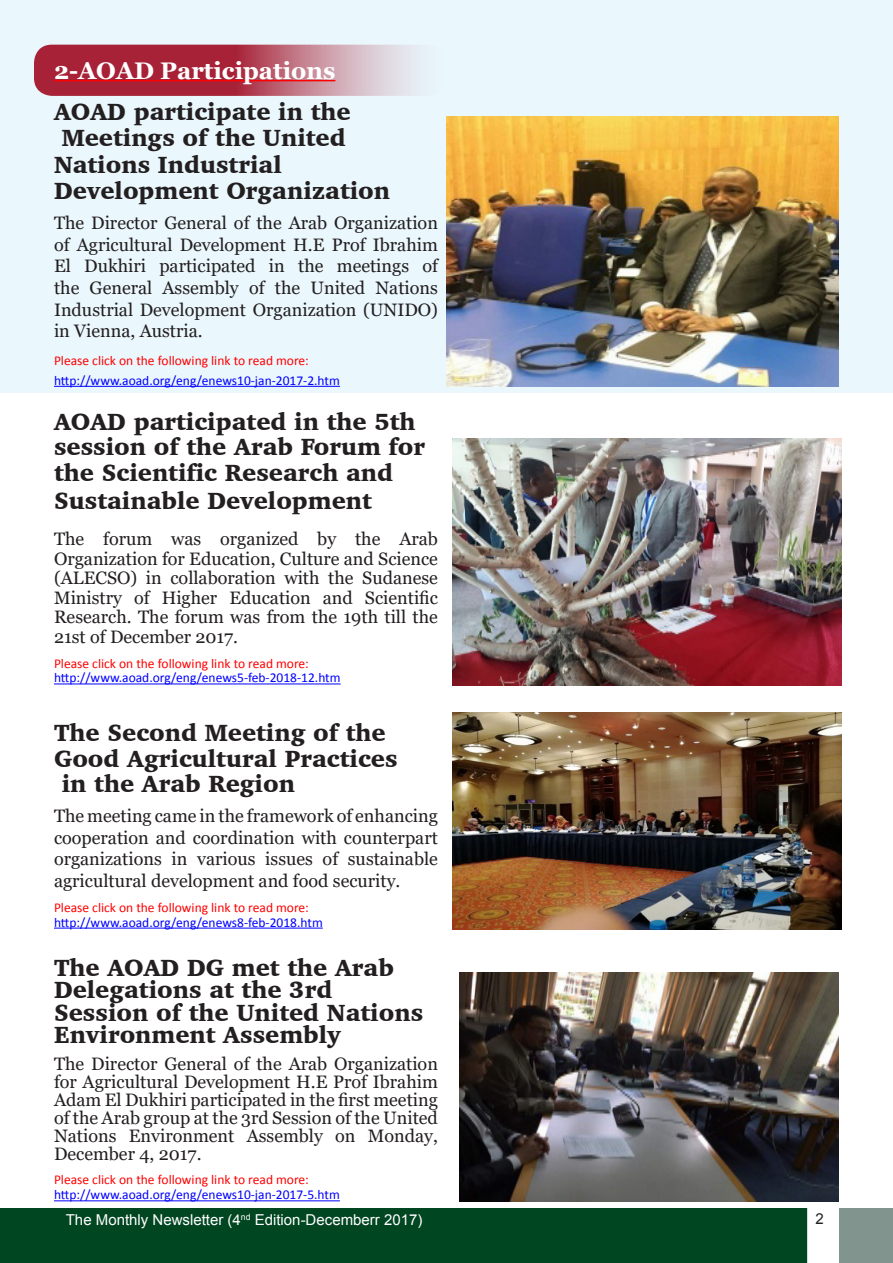
<style>
.page{position:relative;width:893px;height:1263px;background:#fff}
.page>*{position:absolute;margin:0;border:0;box-sizing:border-box;transform-origin:0 0}
.t1{font:900 24px/25.5px "Charter BT";color:#231f20}
.t2{font:700 24px "Georgia";color:#fff}
.t3{font:18px/21.6px "Georgia";color:#231f20;text-align:justify}
.t4{font:15px "Arial";color:#fff}
.t5{font:15px "Arial";color:#231f20}
.t6{font:13.5px "Calibri";color:#00f}
.t7{font:13.5px "Calibri";color:#f00}
</style>
<div class="page">
<div style="left:0;top:1208px;width:807px;height:55px;background:#004621"></div>
<div style="left:839px;top:1209px;width:54px;height:54px;background:#81958e"></div>
<div style="left:0;top:0;width:893px;height:392px;background:#eaf7fd"></div>
<svg style="left:34px;top:45px;width:412px;height:51px;background:#bc6373"></svg>
<hr style="left:54px;top:80px;width:281px;height:1px;background:#f00">
<hr style="left:54px;top:386px;width:286px;height:1px;background:#00f">
<hr style="left:54px;top:683px;width:287px;height:1px;background:#00f">
<hr style="left:54px;top:928px;width:269px;height:1px;background:#00f">
<hr style="left:54px;top:1200px;width:286px;height:1px;background:#00f">
<img style="left:446px;top:117px;width:393px;height:270px">
<img style="left:452px;top:439px;width:389px;height:247px">
<img style="left:452px;top:712px;width:389px;height:217px">
<img style="left:459px;top:973px;width:380px;height:229px">
<p class="t2" style="left:54px;top:55px;width:283px">2-AOAD Participations</p>
<p class="t1" style="left:54px;top:98px;width:298px">AOAD participate in the</p>
<p class="t1" style="left:54px;top:124px;width:338px;line-height:26.4px;text-indent:8px">Meetings of the United<br>Nations Industrial<br>Development Organization</p>
<p class="t3" style="left:54px;top:213px;width:385px">The Director General of the Arab Organization of Agricultural Development H.E Prof Ibrahim El Dukhiri participated in the meetings of the General Assembly of the United Nations Industrial Development Organization (UNIDO) in Vienna, Austria.</p>
<p class="t7" style="left:54px;top:352px;width:256px">Please click on the following link to read more:</p>
<p class="t6" style="left:54px;top:372px;width:287px">http://www.aoad.org/eng/enews10-jan-2017-2.htm</p>
<p class="t1" style="left:54px;top:408px;width:373px">AOAD participated in the 5th session of the Arab Forum for the Scientific Research and</p>
<p class="t1" style="left:54px;top:487px;width:319px">Sustainable Development</p>
<p class="t3" style="left:54px;top:530px;width:385px;line-height:19.5px">The forum was organized by the Arab Organization for Education, Culture and Science (ALECSO) in collaboration with the Sudanese Ministry of Higher Education and Scientific Research. The forum was from the 19th till the 21st of December 2017.</p>
<p class="t7" style="left:54px;top:654px;width:256px">Please click on the following link to read more:</p>
<p class="t6" style="left:54px;top:669px;width:288px">http://www.aoad.org/eng/enews5-feb-2018-12.htm</p>
<p class="t1" style="left:54px;top:720px;width:345px">The Second Meeting of the<br>Good Agricultural Practices</p>
<p class="t1" style="left:62px;top:771px;width:235px">in the Arab Region</p>
<p class="t3" style="left:54px;top:805px;width:385px">The meeting came in the framework of enhancing cooperation and coordination with counterpart organizations in various issues of sustainable agricultural development and food security.</p>
<p class="t7" style="left:54px;top:899px;width:256px">Please click on the following link to read more:</p>
<p class="t6" style="left:54px;top:913px;width:270px">http://www.aoad.org/eng/enews8-feb-2018.htm</p>
<p class="t1" style="left:54px;top:956px;width:371px;line-height:22.5px">The AOAD DG met the Arab<br>Delegations at the 3rd<br>Session of the United Nations<br>Environment Assembly</p>
<p class="t3" style="left:54px;top:1055px;width:385px;line-height:18px">The Director General of the Arab Organization for Agricultural Development H.E Prof Ibrahim Adam El Dukhiri participated in the first meeting of the Arab group at the 3rd Session of the United Nations Environment Assembly on Monday, December 4, 2017.</p>
<p class="t7" style="left:54px;top:1171px;width:256px">Please click on the following link to read more:</p>
<p class="t6" style="left:54px;top:1186px;width:287px">http://www.aoad.org/eng/enews10-jan-2017-5.htm</p>
<p class="t4" style="left:66px;top:1210px;width:358px">The Monthly Newsletter (4<sup>nd</sup> Edition-Decemberr 2017)</p>
<p class="t5" style="left:815px;top:1209px;width:10px">2</p>
</div>
